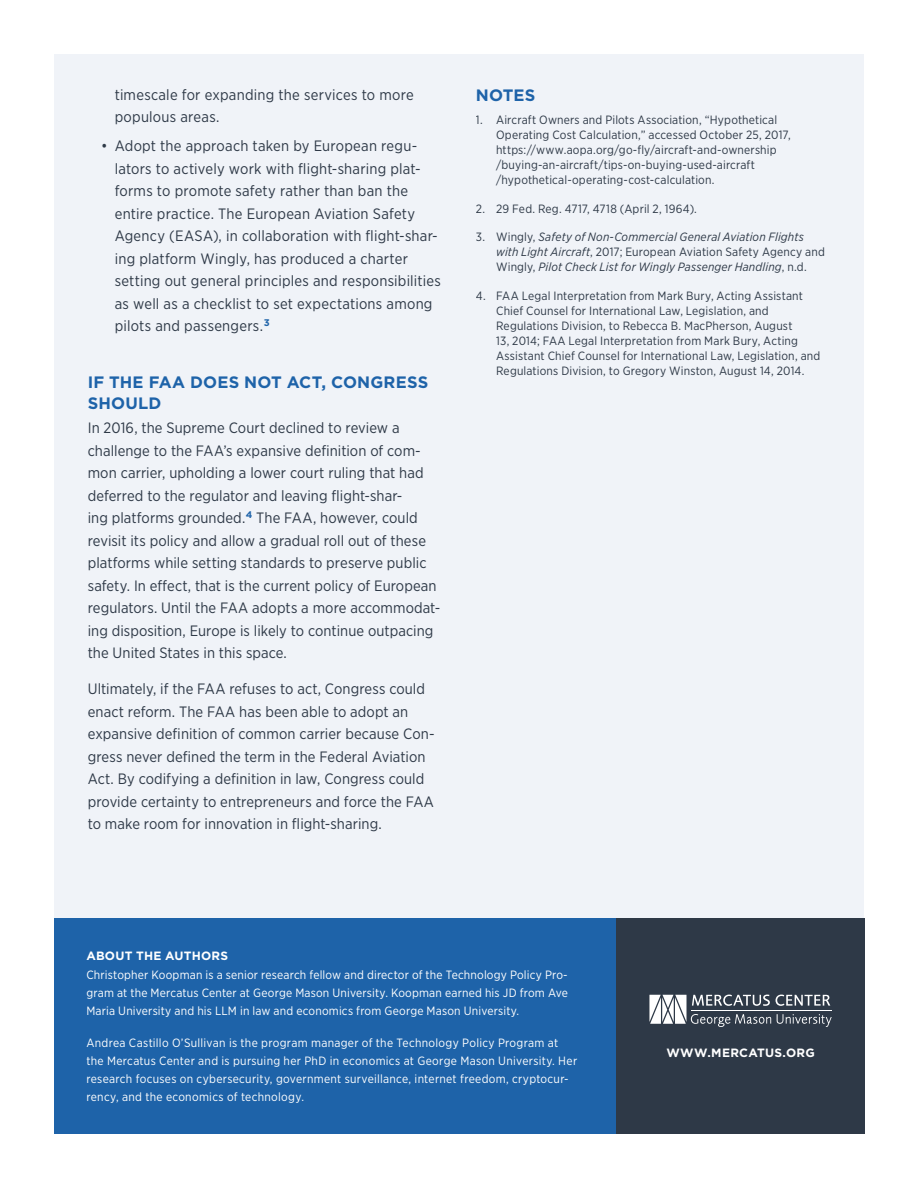
<style>
.page{position:relative;width:918px;height:1188px;background:#fff}
.page>*{position:absolute;margin:0;border:0;box-sizing:border-box;transform-origin:0 0}
.t1{font:700 16.5px/21px "Gotham";letter-spacing:.01em;color:#1e63a9}
.t2{font:15px/22.5px "Gotham Narrow";letter-spacing:.005em;color:#2e3947}
.t3{font:12px/15px "Gotham Narrow";letter-spacing:.015em;color:#2e3947}
.t4{font:12px/18px "Gotham Narrow";letter-spacing:.025em;color:#fff;text-align:justify}
.t5{font:italic 12px/15px "Gotham Narrow";letter-spacing:.01em;color:#2e3947}
.t6{font:700 12px "Gotham";letter-spacing:.02em;color:#fff}
.s1{font-style:normal}
</style>
<div class="page">
<div style="left:442px;top:54px;width:422px;height:864px;background:#f0f3f8"></div>
<div style="left:54px;top:54px;width:422px;height:864px;background:#f0f3f8"></div>
<div style="left:54px;top:918px;width:562px;height:216px;background:#1e63a9"></div>
<div style="left:616px;top:918px;width:249px;height:216px;background:#2e3947"></div>
<svg style="left:649px;top:995px;width:183px;height:32px"></svg>
<p class="t2" style="left:115px;top:83px;width:300px">timescale for expanding the services to more populous areas.</p>
<p class="t2" style="left:115px;top:135px;width:328px;text-indent:-14px">• Adopt the approach taken by European regu&shy;lators to actively work with flight-sharing plat&shy;forms to promote safety rather than ban the entire practice. The European Aviation Safety Agency (EASA), in collaboration with flight-shar&shy;ing platform Wingly, has produced a charter setting out general principles and responsibilities as well as a checklist to set expectations among pilots and passengers.<sup>3</sup></p>
<p class="t1" style="left:88px;top:372px;width:342px">IF THE FAA DOES NOT ACT, CONGRESS<br>SHOULD</p>
<p class="t2" style="left:88px;top:417px;width:354px">In 2016, the Supreme Court declined to review a challenge to the FAA’s expansive definition of com&shy;mon carrier, upholding a lower court ruling that had deferred to the regulator and leaving flight-shar-<br>ing platforms grounded.<sup>4</sup> The FAA, however, could revisit its policy and allow a gradual roll out of these platforms while setting standards to preserve public safety. In effect, that is the current policy of European regulators. Until the FAA adopts a more accommodat&shy;ing disposition, Europe is likely to continue outpacing the United States in this space.</p>
<p class="t2" style="left:88px;top:678px;width:348px">Ultimately, if the FAA refuses to act, Congress could enact reform. The FAA has been able to adopt an expansive definition of common carrier because Con&shy;gress never defined the term in the Federal Aviation Act. By codifying a definition in law, Congress could provide certainty to entrepreneurs and force the FAA to make room for innovation in flight-sharing.</p>
<p class="t1" style="left:476px;top:85px;width:61px">NOTES</p>
<p class="t3" style="left:496px;top:112px;width:296px;text-indent:-20px">1. Aircraft Owners and Pilots Association, “Hypothetical Operating Cost Calculation,” accessed October 25, 2017, https://www.aopa.org/go-fly/aircraft-and-ownership /buying-an-aircraft/tips-on-buying-used-aircraft /hypothetical-operating-cost-calculation.</p>
<p class="t3" style="left:476px;top:201px;width:223px">2. 29 Fed. Reg. 4717, 4718 (April 2, 1964).</p>
<p class="t5" style="left:496px;top:229px;width:330px;text-indent:-20px"><span class="s1">3. Wingly,</span> Safety of Non-Commercial General Aviation Flights with Light Aircraft<span class="s1">, 2017; European Aviation Safety Agency and<br>Wingly,</span> Pilot Check List for Wingly Passenger Handling<span class="s1">, n.d.</span></p>
<p class="t3" style="left:496px;top:288px;width:326px;text-indent:-20px">4. FAA Legal Interpretation from Mark Bury, Acting Assistant Chief Counsel for International Law, Legislation, and Regulations Division, to Rebecca B. MacPherson, August<br>13, 2014; FAA Legal Interpretation from Mark Bury, Acting Assistant Chief Counsel for International Law, Legislation, and Regulations Division, to Gregory Winston, August 14, 2014.</p>
<p class="t6" style="left:86px;top:948px;width:143px">ABOUT THE AUTHORS</p>
<p class="t4" style="left:86px;top:966px;width:483px">Christopher Koopman is a senior research fellow and director of the Technology Policy Pro&shy;gram at the Mercatus Center at George Mason University. Koopman earned his JD from Ave Maria University and his LLM in law and economics from George Mason University.</p>
<p class="t4" style="left:86px;top:1033px;width:492px;text-align:left">Andrea Castillo O’Sullivan is the program manager of the Technology Policy Program at the Mercatus Center and is pursuing her PhD in economics at George Mason University. Her research focuses on cybersecurity, government surveillance, internet freedom, cryptocur&shy;rency, and the economics of technology.</p>
<p class="t6" style="left:666px;top:1045px;width:150px">WWW.MERCATUS.ORG</p>
</div>
